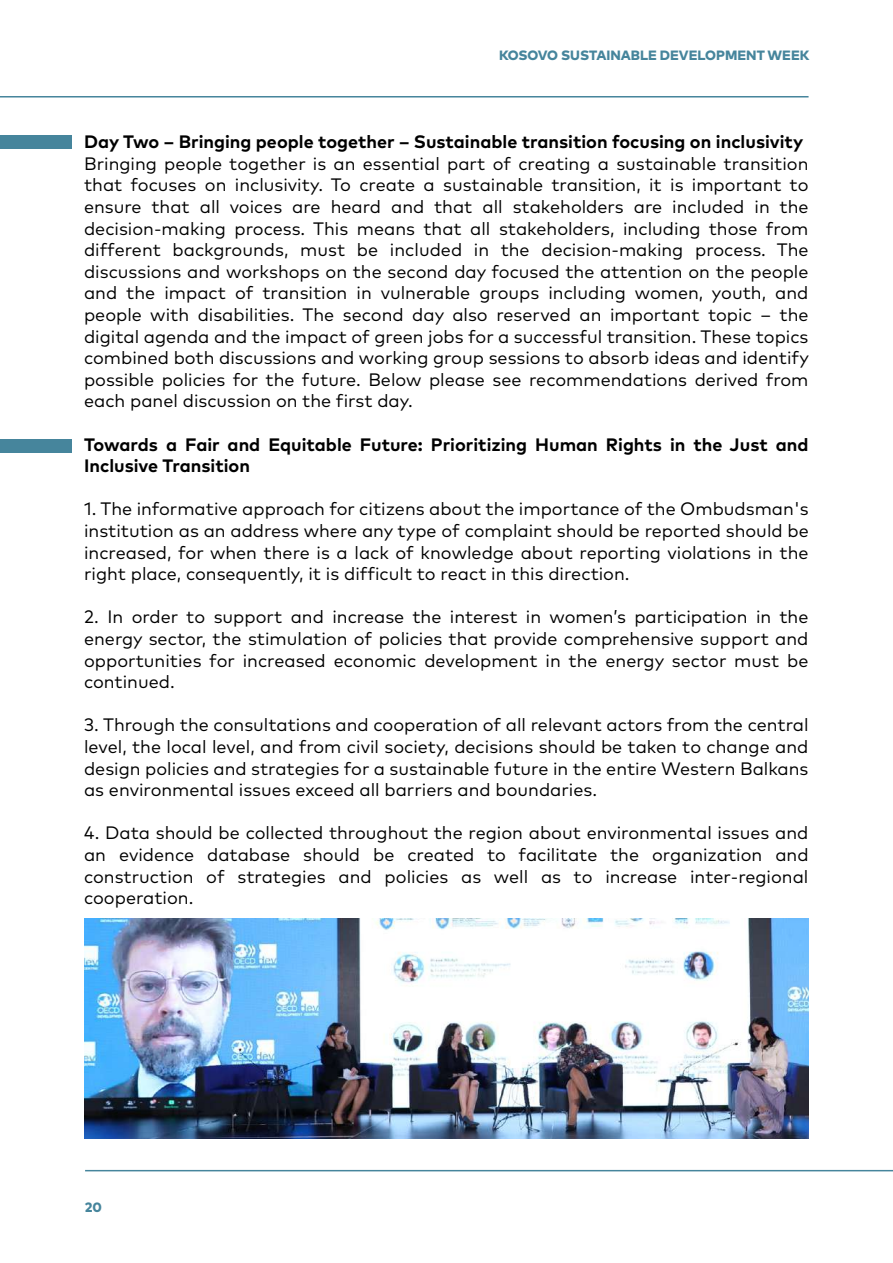
<style>
.page{position:relative;width:893px;height:1263px;background:#fff}
.page>*{position:absolute;margin:0;border:0;box-sizing:border-box;transform-origin:0 0}
.t1{font:18px/21.6px "Mark Pro";color:#000;text-align:justify}
.t2{font:700 18px/21.6px "Mark Pro";color:#000}
.t3{font:800 13.5px "Mark Pro";color:#46859c}
</style>
<div class="page">
<img style="left:84px;top:918px;width:725px;height:221px">
<div style="left:0;top:440px;width:72px;height:13px;background:#46859c"></div>
<hr style="left:85px;top:1170px;width:808px;height:1px;background:#46859c">
<hr style="left:0;top:96px;width:808px;height:2px;background:#46859c">
<div style="left:0;top:135px;width:72px;height:14px;background:#46859c"></div>
<p class="t3" style="left:499px;top:45px;width:312px">KOSOVO SUSTAINABLE DEVELOPMENT WEEK</p>
<p class="t2" style="left:84px;top:129px;width:721px">Day Two – Bringing people together – Sustainable transition focusing on inclusivity</p>
<p class="t1" style="left:84px;top:151px;width:726px">Bringing people together is an essential part of creating a sustainable transition that focuses on inclusivity. To create a sustainable transition, it is important to ensure that all voices are heard and that all stakeholders are included in the decision-making process. This means that all stakeholders, including those from different backgrounds, must be included in the decision-making process. The discussions and workshops on the second day focused the attention on the people and the impact of transition in vulnerable groups including women, youth, and people with disabilities. The second day also reserved an important topic – the digital agenda and the impact of green jobs for a successful transition. These topics combined both discussions and working group sessions to absorb ideas and identify possible policies for the future. Below please see recommendations derived from each panel discussion on the first day.</p>
<p class="t2" style="left:84px;top:432px;width:726px">Towards a Fair and Equitable Future: Prioritizing Human Rights in the Just and<br>Inclusive Transition</p>
<p class="t1" style="left:84px;top:497px;width:726px">1. The informative approach for citizens about the importance of the Ombudsman's institution as an address where any type of complaint should be reported should be increased, for when there is a lack of knowledge about reporting violations in the right place, consequently, it is difficult to react in this direction.</p>
<p class="t1" style="left:84px;top:605px;width:726px">2. In order to support and increase the interest in women’s participation in the energy sector, the stimulation of policies that provide comprehensive support and opportunities for increased economic development in the energy sector must be continued.</p>
<p class="t1" style="left:84px;top:713px;width:726px">3. Through the consultations and cooperation of all relevant actors from the central level, the local level, and from civil society, decisions should be taken to change and design policies and strategies for a sustainable future in the entire Western Balkans as environmental issues exceed all barriers and boundaries.</p>
<p class="t1" style="left:84px;top:821px;width:726px">4. Data should be collected throughout the region about environmental issues and an evidence database should be created to facilitate the organization and construction of strategies and policies as well as to increase inter-regional cooperation.</p>
<p class="t3" style="left:85px;top:1197px;width:19px">20</p>
</div>
